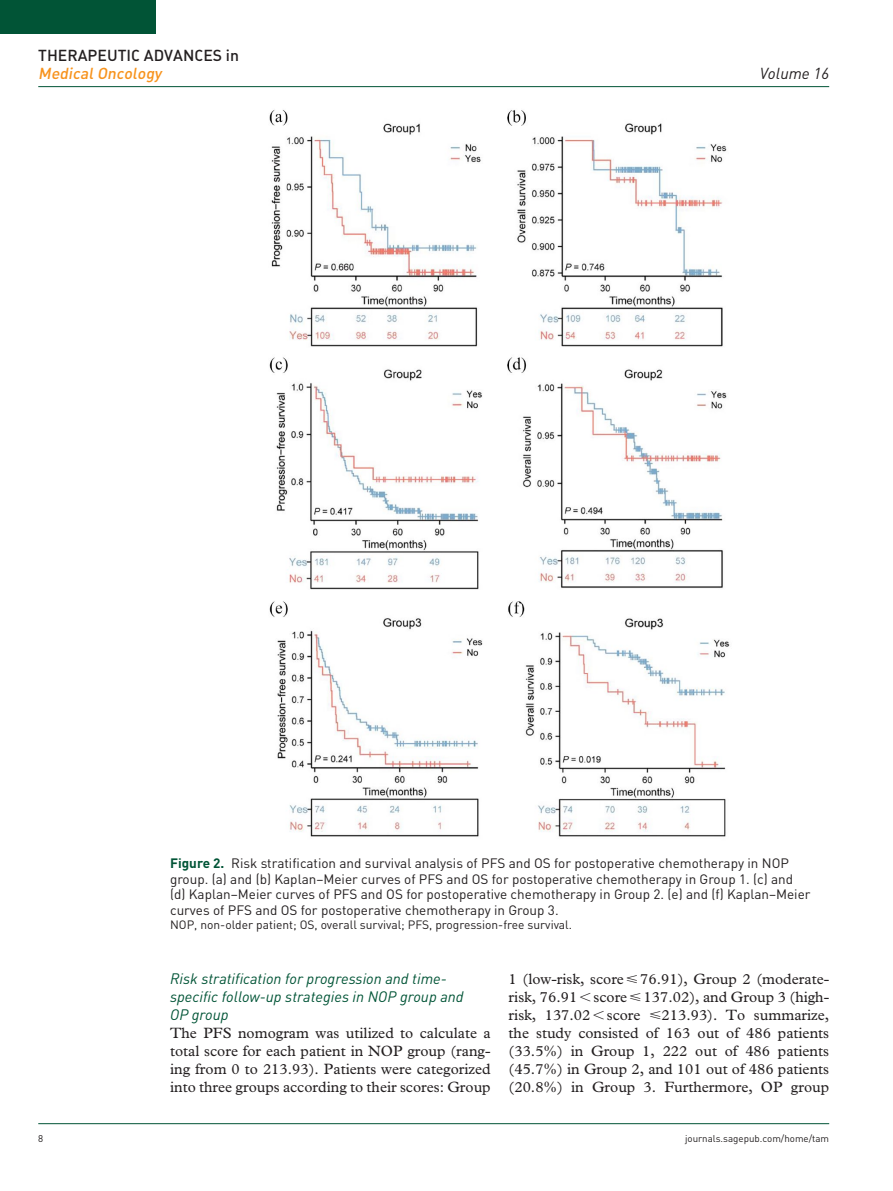
<style>
.page{position:relative;width:893px;height:1191px;background:#fff}
.page>*{position:absolute;margin:0;border:0;box-sizing:border-box;transform-origin:0 0}
.t1{font:15.75px "DIN Medium Alternate";color:#231f20}
.t2{font:italic 15.75px "DIN Medium Alternate";color:#f7931d}
.t3{font:italic 15.75px "DIN";color:#231f20}
.t4{font:15px/18px "Plantin Std";color:#231f20;text-align:justify}
.t5{font:italic 15px/18px "DIN";color:#015436}
.t6{font:13.5px/15.8px "DIN";color:#231f20}
.t7{font:12px "DIN";color:#231f20}
.t8{font:9.75px "DIN";color:#231f20}
.s1{font-weight:700;color:#015436}
</style>
<div class="page">
<hr style="left:38px;top:86px;width:791px;height:1px;background:#015436">
<hr style="left:38px;top:1123px;width:791px;height:1px;background:#015436">
<div style="left:0;top:0;width:155px;height:34px;background:#015436"></div>
<img style="left:269px;top:109px;width:461px;height:728px">
<p class="t1" style="left:38px;top:45px;width:202px">THERAPEUTIC ADVANCES IN</p>
<p class="t2" style="left:38px;top:63px;width:125px">MedicalOncology</p>
<p class="t3" style="left:760px;top:63px;width:71px">Volume 16</p>
<p class="t6" style="left:170px;top:855px;width:642px"><span class="s1">Figure 2.</span> Risk stratification and survival analysis of PFS and OS for postoperative chemotherapy in NOP group. (a) and (b) Kaplan–Meier curves of PFS and OS for postoperative chemotherapy in Group 1. (c) and (d) Kaplan–Meier curves of PFS and OS for postoperative chemotherapy in Group 2. (e) and (f) Kaplan–Meier curves of PFS and OS for postoperative chemotherapy in Group 3.</p>
<p class="t7" style="left:170px;top:917px;width:403px">NOP, non-older patient; OS, overall survival; PFS, progression-free survival.</p>
<p class="t5" style="left:170px;top:969px;width:295px">Risk stratification for progression and time&shy;specific follow-up strategies in NOP group and<br>OP group</p>
<p class="t4" style="left:170px;top:1024px;width:322px">The PFS nomogram was utilized to calculate a total score for each patient in NOP group (rang&shy;ing from 0 to 213.93). Patients were categorized into three groups according to their scores: Group</p>
<p class="t4" style="left:509px;top:970px;width:322px">1 (low-risk, score⩽76.91), Group 2 (moderate&shy;risk, 76.91 score⩽137.02), and Group 3 (high&shy;risk, 137.02 score ⩽213.93). To summarize, the study consisted of 163 out of 486 patients (33.5%) in Group 1, 222 out of 486 patients (45.7%) in Group 2, and 101 out of 486 patients (20.8%) in Group 3. Furthermore, OP group</p>
<p class="t8" style="left:38px;top:1132px;width:7px">8</p>
<p class="t8" style="left:685px;top:1132px;width:146px">journals.sagepub.com/home/tam</p>
</div>
